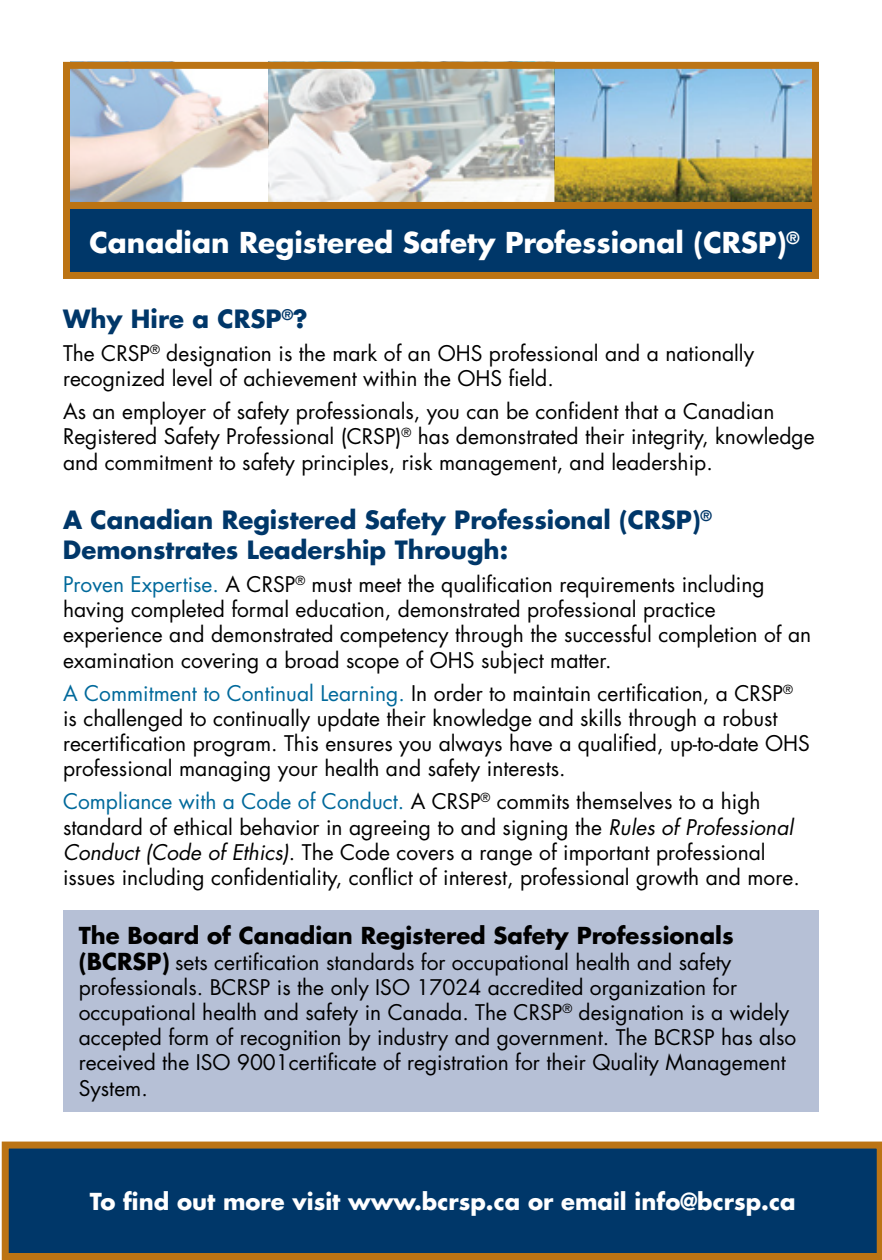
<style>
.page{position:relative;width:882px;height:1260px;background:#fff}
.page>*{position:absolute;margin:0;border:0;box-sizing:border-box;transform-origin:0 0}
.t1{font:700 28px "Futura Std";color:#fff}
.t2{font:700 24.5px/29.8px "Futura Std";color:#003769}
.t3{font:700 22.75px "Futura Std";color:#fff}
.t4{font:700 22.75px "Futura Std";color:#000}
.t5{font:21px/25.2px "Futura Std";color:#000}
.s1{color:#00699b}
.s2{font-style:italic}
.s3{font-weight:700;font-size:22.75px}
</style>
<div class="page">
<div style="left:63px;top:202px;width:756px;height:77px;background:#003769;border:7px solid #bc7414"></div>
<img style="left:555px;top:70px;width:256px;height:131px">
<img style="left:71px;top:70px;width:483px;height:131px">
<div style="left:63px;top:62px;width:756px;height:147px;border:7px solid #bc7414"></div>
<div style="left:63px;top:910px;width:756px;height:201px;background:#b6c0d6"></div>
<svg style="left:2px;top:1142px;width:880px;height:118px;background:#183e5d"></svg>
<h1 class="t1" style="left:89px;top:224px;width:712px">Canadian Registered Safety Professional (CRSP)<sup>®</sup></h1>
<p class="t2" style="left:63px;top:304px;width:246px">Why Hire a CRSP<sup>®</sup>?</p>
<p class="t5" style="left:63px;top:341px;width:693px">The CRSP<sup>®</sup> designation is the mark of an OHS professional and a nationally recognized level of achievement within the OHS field.</p>
<p class="t5" style="left:63px;top:399px;width:753px">As an employer of safety professionals, you can be confident that a Canadian<br>Registered Safety Professional (CRSP)<sup>®</sup> has demonstrated their integrity, knowledge and commitment to safety principles, risk management, and leadership.</p>
<p class="t2" style="left:63px;top:505px;width:651px">A Canadian Registered Safety Professional (CRSP)<sup>®<br></sup>Demonstrates Leadership Through:</p>
<p class="t5" style="left:63px;top:572px;width:750px"><span class="s1">Proven Expertise.</span> A CRSP<sup>®</sup> must meet the qualification requirements including having completed formal education, demonstrated professional practice experience and demonstrated competency through the successful completion of an examination covering a broad scope of OHS subject matter.</p>
<p class="t5" style="left:63px;top:681px;width:748px"><span class="s1">A Commitment to Continual Learning.</span> In order to maintain certification, a CRSP<sup>® </sup>is challenged to continually update their knowledge and skills through a robust recertification program. This ensures you always have a qualified, up-to-date OHS professional managing your health and safety interests.</p>
<p class="t5" style="left:63px;top:789px;width:738px"><span class="s1">Compliance with a Code of Conduct.</span> A CRSP<sup>®</sup> commits themselves to a high standard of ethical behavior in agreeing to and signing the <span class="s2">Rules of Professional Conduct (Code of Ethics)</span>. The Code covers a range of important professional issues including confidentiality, conflict of interest, professional growth and more.</p>
<p class="t4" style="left:79px;top:921px;width:656px">The Board of Canadian Registered Safety Professionals</p>
<p class="t5" style="left:79px;top:949px;width:719px"><span class="s3">(BCRSP)</span> sets certification standards for occupational health and safety professionals. BCRSP is the only ISO 17024 accredited organization for occupational health and safety in Canada. The CRSP<sup>®</sup> designation is a widely accepted form of recognition by industry and government. The BCRSP has also received the ISO 9001certificate of registration for their Quality Management System.</p>
<p class="t3" style="left:90px;top:1187px;width:707px">To find out more visit www.bcrsp.ca or email info@bcrsp.ca</p>
</div>
